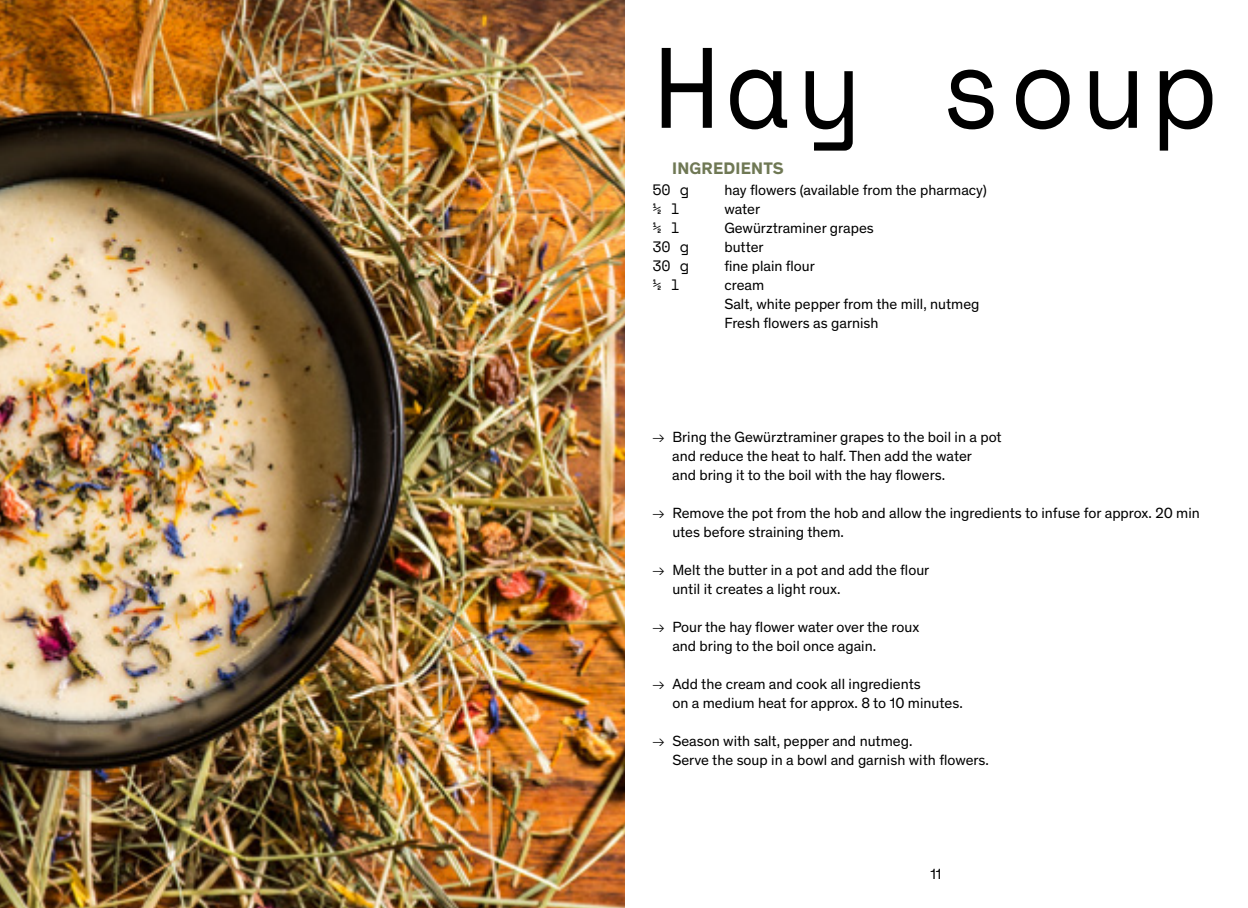
<style>
.page{position:relative;width:1248px;height:908px;background:#fff}
.page>*{position:absolute;margin:0;border:0;box-sizing:border-box;transform-origin:0 0}
.t1{font:114px "Space Mono";letter-spacing:.05em;color:#000;scale:.94 1}
.t2{font:700 17px "Theinhardt";letter-spacing:.01em;color:#6f7854}
.t3{font:15px/19px "Theinhardt";color:#000}
.t4{font:15px "Space Mono";color:#000}
.s1{font-weight:300;font-size:15.4px}
</style>
<div class="page">
<img style="left:0;top:0;width:624px;height:907px">
<h1 class="t1" style="left:653px;top:3px;width:601px">Hay soup</h1>
<p class="t2" style="left:672px;top:156px;width:113px">INGREDIENTS</p>
<p class="t4" style="left:652px;top:178px;width:38px">50 g</p>
<p class="t3" style="left:724px;top:179px;width:264px">hay flowers (available from the pharmacy)</p>
<p class="t4" style="left:652px;top:197px;width:29px">½ l</p>
<p class="t3" style="left:724px;top:198px;width:37px">water</p>
<p class="t4" style="left:652px;top:216px;width:29px">½ l</p>
<p class="t3" style="left:724px;top:217px;width:151px">Gewürztraminer grapes</p>
<p class="t4" style="left:652px;top:235px;width:38px">30 g</p>
<p class="t3" style="left:724px;top:236px;width:41px">butter</p>
<p class="t4" style="left:652px;top:254px;width:38px">30 g</p>
<p class="t3" style="left:724px;top:255px;width:92px">fine plain flour</p>
<p class="t4" style="left:652px;top:273px;width:29px">½ l</p>
<p class="t3" style="left:724px;top:274px;width:257px">cream<br>Salt, white pepper from the mill, nutmeg<br>Fresh flowers as garnish</p>
<p class="t3" style="left:672px;top:426px;width:331px;text-indent:-20px"><span class="s1">-&gt;</span> Bring the Gewürztraminer grapes to the boil in a pot and reduce the heat to half. Then add the water<br>and bring it to the boil with the hay flowers.</p>
<p class="t3" style="left:672px;top:502px;width:529px;text-indent:-20px"><span class="s1">-&gt;</span> Remove the pot from the hob and allow the ingredients to infuse for approx. 20 min utes before straining them.</p>
<p class="t3" style="left:672px;top:559px;width:258px;text-indent:-20px"><span class="s1">-&gt;</span> Melt the butter in a pot and add the flour until it creates a light roux.</p>
<p class="t3" style="left:672px;top:616px;width:248px;text-indent:-20px"><span class="s1">-&gt;</span> Pour the hay flower water over the roux and bring to the boil once again.</p>
<p class="t3" style="left:672px;top:673px;width:292px;text-indent:-20px"><span class="s1">-&gt;</span> Add the cream and cook all ingredients<br>on a medium heat for approx. 8 to 10 minutes.</p>
<p class="t3" style="left:672px;top:730px;width:318px;text-indent:-20px"><span class="s1">-&gt;</span> Season with salt, pepper and nutmeg.<br>Serve the soup in a bowl and garnish with flowers.</p>
<p class="t3" style="left:930px;top:863px;width:13px">11</p>
</div>
